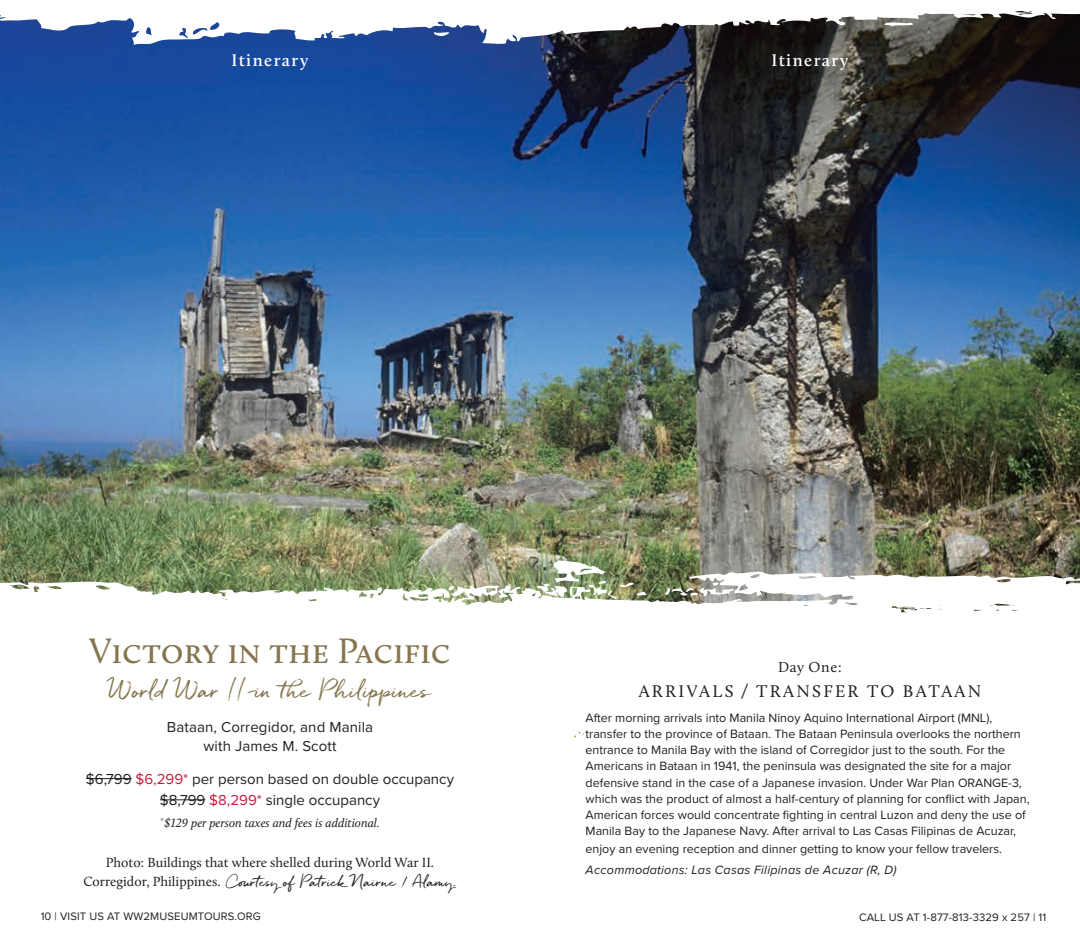
<style>
.page{position:relative;width:1080px;height:945px;background:#fff}
.page>*{position:absolute;margin:0;border:0;box-sizing:border-box;transform-origin:0 0}
.t1{font:36.62px "Calluna";letter-spacing:-.005em;color:#86754e}
.t2{font:21.25px "Quickbrush";color:#86754e}
.t3{font:17.5px "Calluna";letter-spacing:.135em;color:#231f20}
.t4{font:600 17.5px "Calluna";color:#fff}
.t5{font:15px/21.2px "Proxima Nova";color:#231f20;text-align:center}
.t6{font:15px "Calluna";color:#231f20}
.t7{font:13.75px "Quickbrush";color:#231f20}
.t8{font:13.75px "Calluna";color:#231f20}
.t9{font:12.5px/16.2px "Proxima Nova";color:#231f20}
.t10{font:italic 12.5px "Proxima Nova";letter-spacing:.02em;color:#231f20}
.t11{font:italic 12.5px "Calluna";color:#231f20}
.t12{font:11.25px "Proxima Nova";letter-spacing:.01em;color:#231f20}
.s1{color:#c51f3d}
.s2{font-family:"Calluna"}
</style>
<div class="page">
<img style="left:0;top:45px;width:1080px;height:526px">
<hr style="left:86px;top:778px;width:46px;height:1px;background:#231f20">
<hr style="left:160px;top:799px;width:45px;height:1px;background:#231f20">
<svg style="left:537px;top:561px;width:109px;height:10px"></svg>
<svg style="left:0;top:571px;width:1080px;height:167px"></svg>
<svg style="left:665px;top:581px;width:70px;height:17px"></svg>
<div style="left:3px;top:642px;width:534px;height:84px;background:#fff"></div>
<svg style="left:0;top:11px;width:1080px;height:34px"></svg>
<svg style="left:433px;top:32px;width:16px;height:4px"></svg>
<svg style="left:884px;top:20px;width:37px;height:7px"></svg>
<div style="left:0;top:720px;width:540px;height:40px;background:#fff"></div>
<div style="left:586px;top:633px;width:448px;height:267px;background:#fff"></div>
<h3 class="t4" style="left:232px;top:49px;width:78px">Itinerary</h3>
<h3 class="t4" style="left:772px;top:49px;width:78px">Itinerary</h3>
<h1 class="t1" style="left:89px;top:628px;width:363px">Victory in the Pacific</h1>
<h2 class="t2" style="left:109px;top:677px;width:323px">World War II in the Philippines</h2>
<p class="t5" style="left:167px;top:717px;width:208px;line-height:18.8px">Bataan, Corregidor, and Manila with James M. Scott</p>
<p class="t5" style="left:86px;top:767px;width:370px">$6,799 <span class="s1">$6,299*</span> per person based on double occupancy $8,799 <span class="s1">$8,299*</span> single occupancy</p>
<p class="t11" style="left:160px;top:816px;width:221px"><sup>*</sup>$129 per person taxes and fees is additional.</p>
<p class="t8" style="left:106px;top:854px;width:330px">Photo: Buildings that where shelled during World War II.</p>
<p class="t7" style="left:83px;top:873px;width:375px"><span class="s2">Corregidor, Philippines.</span> Courtesy of Patrick Nairne / Alamy.</p>
<p class="t6" style="left:778px;top:658px;width:65px">Day One:</p>
<h3 class="t3" style="left:639px;top:680px;width:344px">ARRIVALS / TRANSFER TO BATAAN</h3>
<p class="t9" style="left:586px;top:709px;width:446px">After morning arrivals into Manila Ninoy Aquino International Airport (MNL), transfer to the province of Bataan. The Bataan Peninsula overlooks the northern entrance to Manila Bay with the island of Corregidor just to the south. For the Americans in Bataan in 1941, the peninsula was designated the site for a major defensive stand in the case of a Japanese invasion. Under War Plan ORANGE-3, which was the product of almost a half-century of planning for conflict with Japan, American forces would concentrate fighting in central Luzon and deny the use of Manila Bay to the Japanese Navy. After arrival to Las Casas Filipinas de Acuzar,</p>
<p class="t9" style="left:586px;top:840px;width:418px">enjoy an evening reception and dinner getting to know your fellow travelers.</p>
<p class="t10" style="left:586px;top:861px;width:312px">Accommodations: Las Casas Filipinas de Acuzar (R, D)</p>
<p class="t12" style="left:41px;top:908px;width:222px">10 | VISIT US AT WW2MUSEUMTOURS.ORG</p>
<p class="t12" style="left:859px;top:909px;width:189px">CALL US AT 1-877-813-3329 x 257 | 11</p>
</div>
